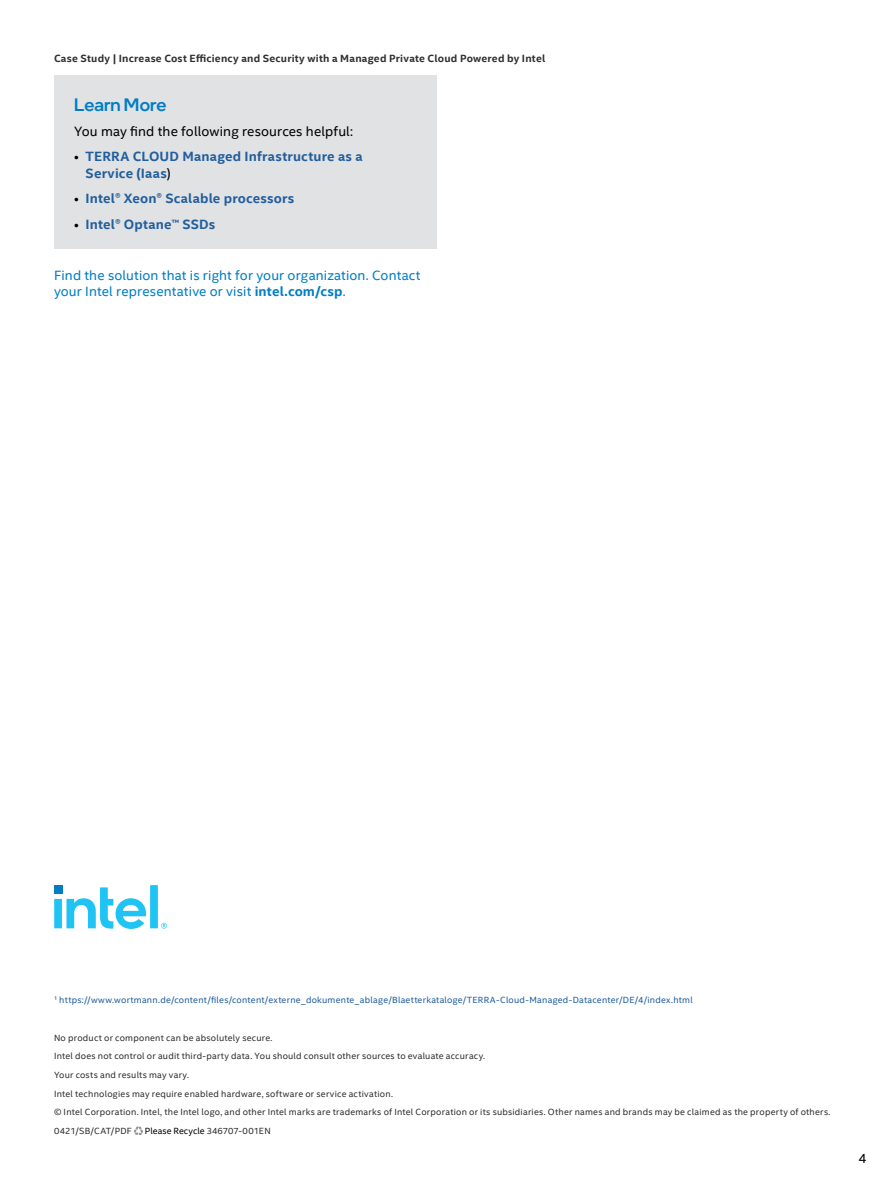
<style>
.page{position:relative;width:891px;height:1188px;background:#fff}
.page>*{position:absolute;margin:0;border:0;box-sizing:border-box;transform-origin:0 0}
.CopyHeaderBlue{font:500 18px "Intel One Display";color:#007dc5}
.MainCopy___Caption{font:13.5px/16.5px "Intel Clear";letter-spacing:.01em;color:#007dc5}
.MainCopy___Caption-2{font:700 13.5px/16.5px "Intel Clear";letter-spacing:.015em;color:#215e9e}
.MainCopy___Caption-3{font:13.5px "Intel Clear";letter-spacing:.01em;color:#000}
.Document_Header{font:700 10.5px "Intel Clear";letter-spacing:.02em;color:#2e2f2f}
.MainCopy___Caption-4{font:9px "Intel Clear";letter-spacing:.025em;color:#2e2f2f}
.MainCopy___Caption-5{font:9px "Intel Clear";letter-spacing:.025em;color:#215e9e}
.MainCopy___Caption-6{font:9px "Intel Clear";letter-spacing:.005em;color:#000}
.s1{font-weight:400;color:#000}
.s2{font-weight:700}
.s3{color:#2e2f2f}
</style>
<div class="page">
<div style="left:54px;top:76px;width:382px;height:173px;background:#e1e2e3"></div>
<svg style="left:133px;top:1126px;width:10px;height:10px"></svg>
<svg style="left:54px;top:885px;width:113px;height:44px"></svg>
<p class="Document_Header" style="left:54px;top:51px;width:493px">Case Study | Increase Cost Efficiency and Security with a Managed Private Cloud Powered by Intel</p>
<p class="CopyHeaderBlue" style="left:74px;top:93px;width:94px">Learn More</p>
<p class="MainCopy___Caption-3" style="left:74px;top:122px;width:280px">You may find the following resources helpful:</p>
<p class="MainCopy___Caption-2" style="left:86px;top:148px;width:279px;text-indent:-11px"><span class="s1">•</span> TERRA CLOUD Managed Infrastructure as a<br>Service (Iaas<span class="s1">)</span></p>
<p class="MainCopy___Caption-2" style="left:74px;top:190px;width:222px"><span class="s1">•</span> Intel® Xeon® Scalable processors</p>
<p class="MainCopy___Caption-2" style="left:74px;top:215px;width:143px"><span class="s1">•</span> Intel® Optane™ SSDs</p>
<p class="MainCopy___Caption" style="left:54px;top:266px;width:368px">Find the solution that is right for your organization. Contact your Intel representative or visit <span class="s2">intel.com/csp</span>.</p>
<p class="MainCopy___Caption-5" style="left:54px;top:994px;width:640px"><sup>1</sup> https://www.wortmann.de/content/files/content/externe_dokumente_ablage/Blaetterkataloge/TERRA-Cloud-Managed-Datacenter/DE/4/index.html</p>
<p class="MainCopy___Caption-4" style="left:54px;top:1031px;width:220px">No product or component can be absolutely secure.</p>
<p class="MainCopy___Caption-4" style="left:54px;top:1050px;width:433px">Intel does not control or audit third-party data. You should consult other sources to evaluate accuracy.</p>
<p class="MainCopy___Caption-4" style="left:54px;top:1069px;width:137px">Your costs and results may vary.</p>
<p class="MainCopy___Caption-4" style="left:54px;top:1087px;width:340px">Intel technologies may require enabled hardware, software or service activation.</p>
<p class="MainCopy___Caption-4" style="left:54px;top:1106px;width:778px">© Intel Corporation. Intel, the Intel logo, and other Intel marks are trademarks of Intel Corporation or its subsidiaries. Other names and brands may be claimed as the property of others.</p>
<p class="MainCopy___Caption-4" style="left:54px;top:1125px;width:79px">0421/SB/CAT/PDF</p>
<p class="MainCopy___Caption-6" style="left:145px;top:1125px;width:127px">Please Recycle <span class="s3">346707-001EN</span></p>
<h2 class="MainCopy___Caption-3" style="left:858px;top:1149px;width:10px">4</h2>
</div>
